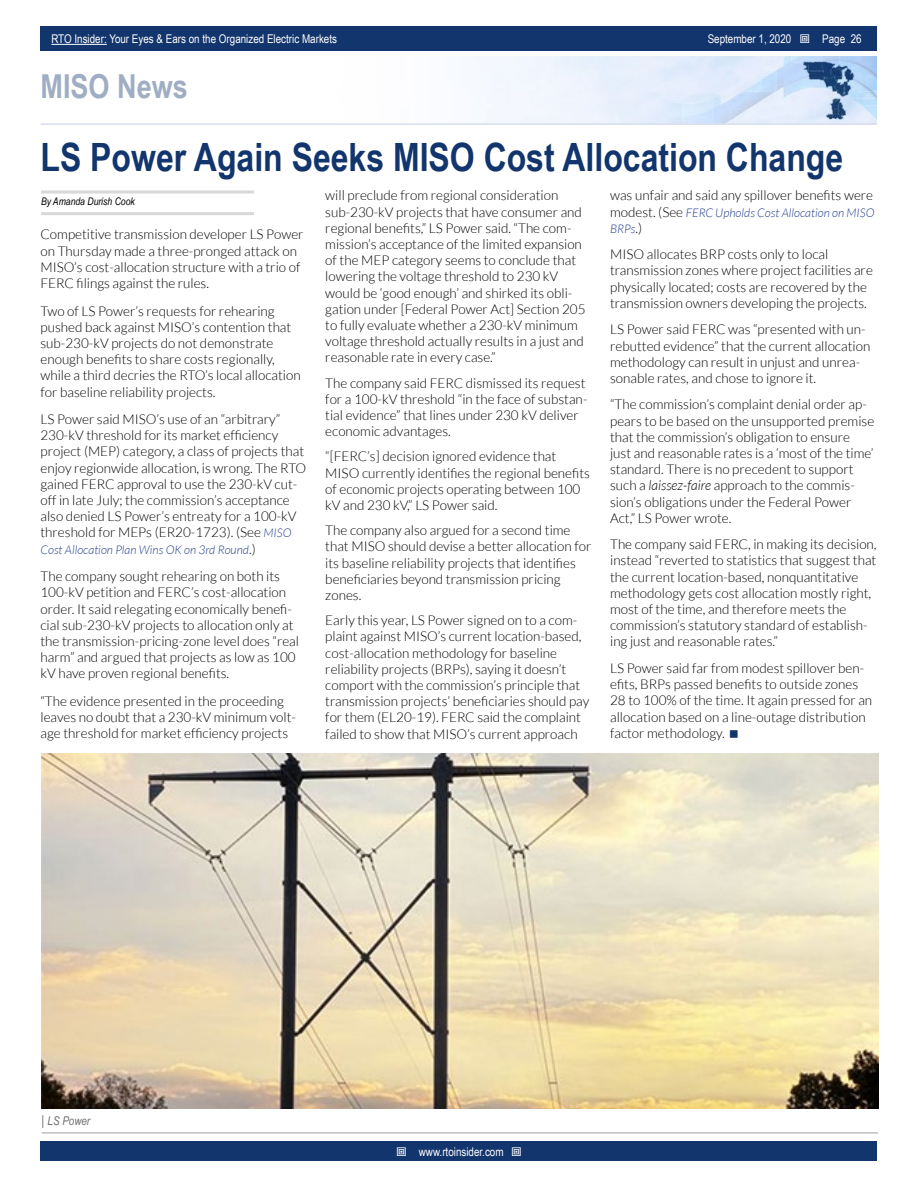
<style>
.page{position:relative;width:918px;height:1188px;background:#fff}
.page>*{position:absolute;margin:0;border:0;box-sizing:border-box;transform-origin:0 0}
.t1{font:700 39px "Arial Narrow";color:#11356c}
.t2{font:700 33px "Arial Narrow";color:#a0aec4}
.t3{font:300 13.5px/16.2px "Lato";color:#000}
.t4{font:12px "Arial Narrow";color:#fff}
.t5{font:italic 300 12px/16.2px "Lato";color:#25408f}
.t6{font:italic 12px "Arial Narrow";color:#6d6e71}
.t7{font:italic 10.5px "Arial Narrow";color:#000}
.s1{font-style:normal;font-size:13.5px;color:#000}
.s2{font-style:italic}
.s3{font-style:italic;font-size:12px;color:#25408f}
.s4{font-style:normal;font-size:13.5px}
</style>
<div class="page">
<div style="left:41px;top:1142px;width:836px;height:19px;background:#11356c"></div>
<div style="left:41px;top:27px;width:836px;height:24px;background:#11356c"></div>
<hr style="left:51px;top:44px;width:56px;height:1px;background:#fff">
<img style="left:474px;top:56px;width:403px;height:67px">
<hr style="left:40px;top:123px;width:837px;height:2px;background:#d6deec">
<hr style="left:41px;top:191px;width:213px;height:3px;background:#d8d8d8">
<hr style="left:41px;top:212px;width:213px;height:3px;background:#d8d8d8">
<hr style="left:42px;top:1132px;width:836px;height:2px;background:#bfbfbf">
<img style="left:41px;top:754px;width:837px;height:354px">
<p class="t4" style="left:51px;top:30px;width:287px">RTO Insider: Your Eyes &amp; Ears on the Organized Electric Markets</p>
<p class="t4" style="left:708px;top:30px;width:85px">September 1, 2020</p>
<p class="t4" style="left:822px;top:30px;width:41px">Page 26</p>
<h2 class="t2" style="left:40px;top:61px;width:149px">MISO News</h2>
<h1 class="t1" style="left:40px;top:128px;width:804px">LS Power Again Seeks MISO Cost Allocation Change</h1>
<p class="t7" style="left:41px;top:194px;width:95px">By Amanda Durish Cook</p>
<p class="t3" style="left:610px;top:188px;width:265px">was unfair and said any spillover benefits were</p>
<p class="t5" style="left:610px;top:205px;width:266px"><span class="s1">modest. (See</span> FERC Upholds Cost Allocation on MISO<br>BRPs<span class="s1">.)</span></p>
<p class="t3" style="left:610px;top:246px;width:264px">MISO allocates BRP costs only to local transmission zones where project facilities are physically located; costs are recovered by the transmission owners developing the projects.</p>
<p class="t3" style="left:610px;top:321px;width:262px">LS Power said FERC was “presented with un&shy;rebutted evidence” that the current allocation methodology can result in unjust and unrea&shy;sonable rates, and chose to ignore it.</p>
<p class="t3" style="left:610px;top:397px;width:266px">“The commission’s complaint denial order ap&shy;pears to be based on the unsupported premise that the commission’s obligation to ensure just and reasonable rates is a ‘most of the time’ standard. There is no precedent to support such a <span class="s2">laissez-faire</span> approach to the commis&shy;sion’s obligations under the Federal Power Act,” LS Power wrote.</p>
<p class="t3" style="left:610px;top:536px;width:268px">The company said FERC, in making its decision, instead “reverted to statistics that suggest that the current location-based, nonquantitative methodology gets cost allocation mostly right, most of the time, and therefore meets the commission’s statutory standard of establish&shy;ing just and reasonable rates.”</p>
<p class="t3" style="left:610px;top:660px;width:264px">LS Power said far from modest spillover ben&shy;efits, BRPs passed benefits to outside zones 28 to 100% of the time. It again pressed for an allocation based on a line-outage distribution factor methodology.</p>
<p class="t3" style="left:325px;top:188px;width:262px">will preclude from regional consideration sub-230-kV projects that have consumer and regional benefits,” LS Power said. “The com&shy;mission’s acceptance of the limited expansion of the MEP category seems to conclude that lowering the voltage threshold to 230 kV would be ‘good enough’ and shirked its obli&shy;gation under [Federal Power Act] Section 205 to fully evaluate whether a 230-kV minimum voltage threshold actually results in a just and reasonable rate in every case.”</p>
<p class="t3" style="left:325px;top:375px;width:264px">The company said FERC dismissed its request for a 100-kV threshold “in the face of substan&shy;tial evidence” that lines under 230 kV deliver economic advantages.</p>
<p class="t3" style="left:325px;top:449px;width:266px">“[FERC’s] decision ignored evidence that MISO currently identifies the regional benefits of economic projects operating between 100 kV and 230 kV,” LS Power said.</p>
<p class="t3" style="left:325px;top:522px;width:268px">The company also argued for a second time that MISO should devise a better allocation for its baseline reliability projects that identifies beneficiaries beyond transmission pricing zones.</p>
<p class="t3" style="left:325px;top:612px;width:266px">Early this year, LS Power signed on to a com&shy;plaint against MISO’s current location-based, cost-allocation methodology for baseline reliability projects (BRPs), saying it doesn’t comport with the commission’s principle that transmission projects’ beneficiaries should pay for them (EL20-19). FERC said the complaint failed to show that MISO’s current approach</p>
<p class="t3" style="left:40px;top:227px;width:265px">Competitive transmission developer LS Power on Thursday made a three-pronged attack on MISO’s cost-allocation structure with a trio of FERC filings against the rules.</p>
<p class="t3" style="left:40px;top:303px;width:262px">Two of LS Power’s requests for rehearing pushed back against MISO’s contention that sub-230-kV projects do not demonstrate enough benefits to share costs regionally, while a third decries the RTO’s local allocation for baseline reliability projects.</p>
<p class="t3" style="left:40px;top:411px;width:267px">LS Power said MISO’s use of an “arbitrary” 230-kV threshold for its market efficiency project (MEP) category, a class of projects that enjoy regionwide allocation, is wrong. The RTO gained FERC approval to use the 230-kV cut&shy;off in late July; the commission’s acceptance also denied LS Power’s entreaty for a 100-kV threshold for MEPs (ER20-1723). (See <span class="s3">MISO</span></p>
<p class="t5" style="left:41px;top:542px;width:217px">Cost Allocation Plan Wins OK on 3rd Round<span class="s1">.)</span></p>
<p class="t3" style="left:40px;top:568px;width:260px">The company sought rehearing on both its 100-kV petition and FERC’s cost-allocation order. It said relegating economically benefi&shy;cial sub-230-kV projects to allocation only at the transmission-pricing-zone level does “real harm” and argued that projects as low as 100 kV have proven regional benefits.</p>
<p class="t3" style="left:40px;top:693px;width:257px">“The evidence presented in the proceeding leaves no doubt that a 230-kV minimum volt&shy;age threshold for market efficiency projects</p>
<p class="t6" style="left:42px;top:1113px;width:50px"><span class="s4">|</span> LS Power</p>
<p class="t4" style="left:419px;top:1143px;width:86px">www.rtoinsider.com</p>
</div>
